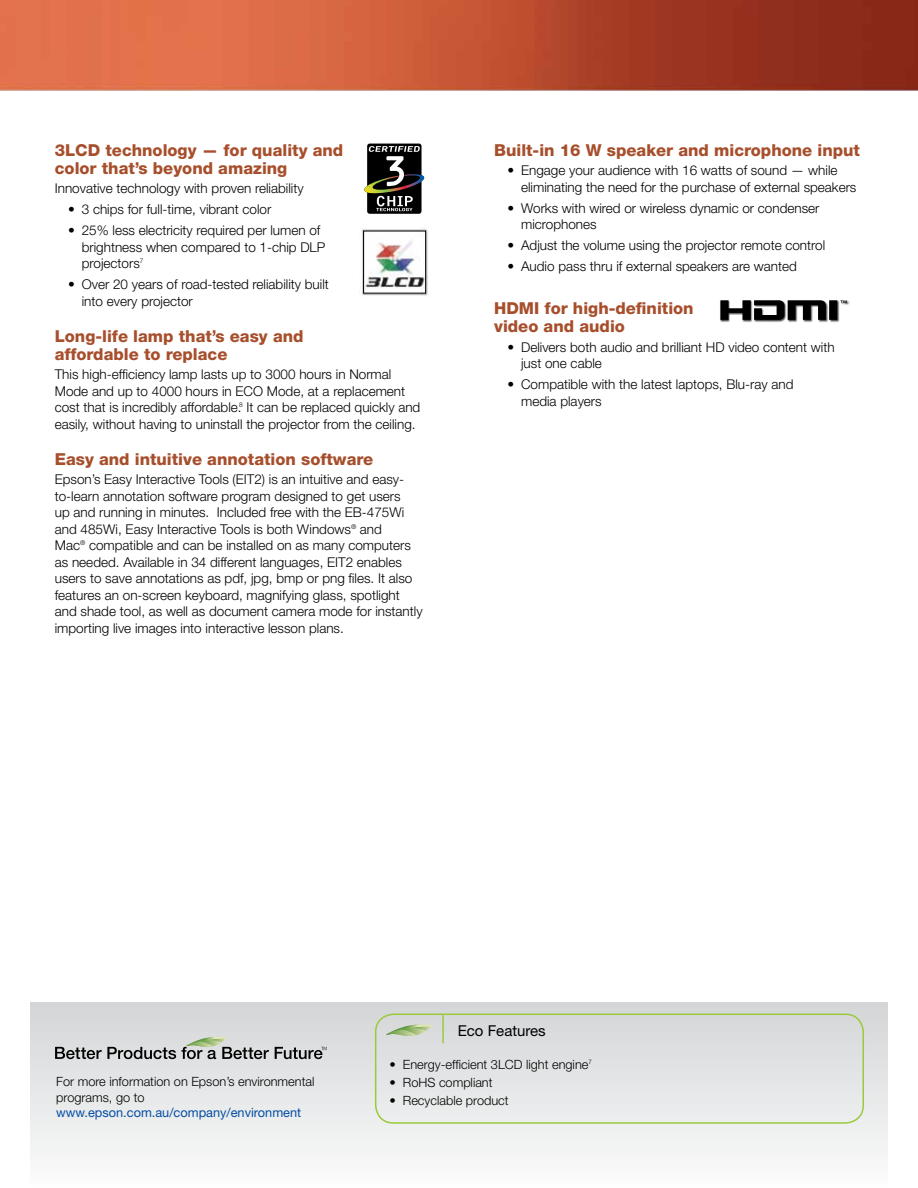
<style>
.page{position:relative;width:918px;height:1188px;background:#fff}
.page>*{position:absolute;margin:0;border:0;box-sizing:border-box;transform-origin:0 0}
.t1{font:800 16.5px/18px "Helvetica Neue LT Std";color:#a74f2c}
.t2{font:15px "Helvetica Neue LT Std";color:#000}
.t3{font:300 13.5px/16.5px "Helvetica Neue";color:#000}
.t4{font:300 12.75px/15.3px "Helvetica Neue";color:#000}
.t5{font:12.75px "Helvetica Neue LT Std";color:#034ea2}
</style>
<div class="page">
<img style="left:0;top:0;width:918px;height:91px">
<div style="left:31px;top:1002px;width:856px;height:186px;background:linear-gradient(to bottom,#d3d5d6,#fcfcfc)"></div>
<svg style="left:55px;top:1037px;width:214px;height:22px;background:#aeb1ae"></svg>
<svg style="left:275px;top:1047px;width:52px;height:12px"></svg>
<svg style="left:386px;top:1024px;width:47px;height:12px"></svg>
<hr style="left:442px;top:1015px;width:2px;height:28px;background:#9aca3c">
<svg style="left:364px;top:144px;width:60px;height:70px"></svg>
<img style="left:362px;top:228px;width:66px;height:68px">
<div style="left:363px;top:231px;width:63px;height:62px;border:1px solid #000"></div>
<div style="left:375px;top:1014px;width:489px;height:110px;border:2px solid #9aca3c;border-radius:18px"></div>
<img style="left:720px;top:300px;width:129px;height:22px">
<svg style="left:720px;top:300px;width:127px;height:20px"></svg>
<p class="t1" style="left:55px;top:141px;width:290px">3LCD technology — for quality and color that’s beyond amazing</p>
<p class="t3" style="left:55px;top:180px;width:250px">Innovative technology with proven reliability</p>
<p class="t3" style="left:68px;top:201px;width:205px">• 3 chips for full-time, vibrant color</p>
<p class="t3" style="left:82px;top:222px;width:245px;text-indent:-14px">• 25% less electricity required per lumen of brightness when compared to 1-chip DLP projectors<sup>7</sup></p>
<p class="t3" style="left:82px;top:276px;width:249px;text-indent:-14px">• Over 20 years of road-tested reliability built into every projector</p>
<p class="t1" style="left:55px;top:327px;width:250px">Long-life lamp that’s easy and affordable to replace</p>
<p class="t3" style="left:55px;top:366px;width:367px">This high-efficiency lamp lasts up to 3000 hours in Normal Mode and up to 4000 hours in ECO Mode, at a replacement cost that is incredibly affordable.<sup>8</sup> It can be replaced quickly and easily, without having to uninstall the projector from the ceiling.</p>
<p class="t1" style="left:55px;top:450px;width:320px">Easy and intuitive annotation software</p>
<p class="t3" style="left:55px;top:471px;width:369px">Epson’s Easy Interactive Tools (EIT2) is an intuitive and easy&shy;to-learn annotation software program designed to get users<br>up and running in minutes. Included free with the EB-475Wi and 485Wi, Easy Interactive Tools is both Windows<sup>®</sup> and<br>Mac<sup>®</sup> compatible and can be installed on as many computers as needed. Available in 34 different languages, EIT2 enables users to save annotations as pdf, jpg, bmp or png files. It also features an on-screen keyboard, magnifying glass, spotlight and shade tool, as well as document camera mode for instantly importing live images into interactive lesson plans.</p>
<p class="t1" style="left:494px;top:141px;width:367px">Built-in 16 W speaker and microphone input</p>
<p class="t3" style="left:521px;top:162px;width:337px;text-indent:-14px">• Engage your audience with 16 watts of sound — while eliminating the need for the purchase of external speakers</p>
<p class="t3" style="left:521px;top:199px;width:300px;text-indent:-14px">• Works with wired or wireless dynamic or condenser microphones</p>
<p class="t3" style="left:508px;top:237px;width:319px">• Adjust the volume using the projector remote control</p>
<p class="t3" style="left:508px;top:258px;width:291px">• Audio pass thru if external speakers are wanted</p>
<p class="t1" style="left:494px;top:299px;width:201px">HDMI for high-definition video and audio</p>
<p class="t3" style="left:521px;top:338px;width:315px;text-indent:-14px">• Delivers both audio and brilliant HD video content with just one cable</p>
<p class="t3" style="left:521px;top:376px;width:274px;text-indent:-14px">• Compatible with the latest laptops, Blu-ray and media players</p>
<p class="t4" style="left:56px;top:1074px;width:260px">For more information on Epson’s environmental programs, go to</p>
<p class="t5" style="left:56px;top:1105px;width:246px">www.epson.com.au/company/environment</p>
<p class="t2" style="left:458px;top:1022px;width:90px">Eco Features</p>
<p class="t4" style="left:389px;top:1057px;width:204px">• Energy-efficient 3LCD light engine<sup>7</sup></p>
<p class="t4" style="left:389px;top:1075px;width:105px">• RoHS compliant</p>
<p class="t4" style="left:389px;top:1093px;width:121px">• Recyclable product</p>
</div>
